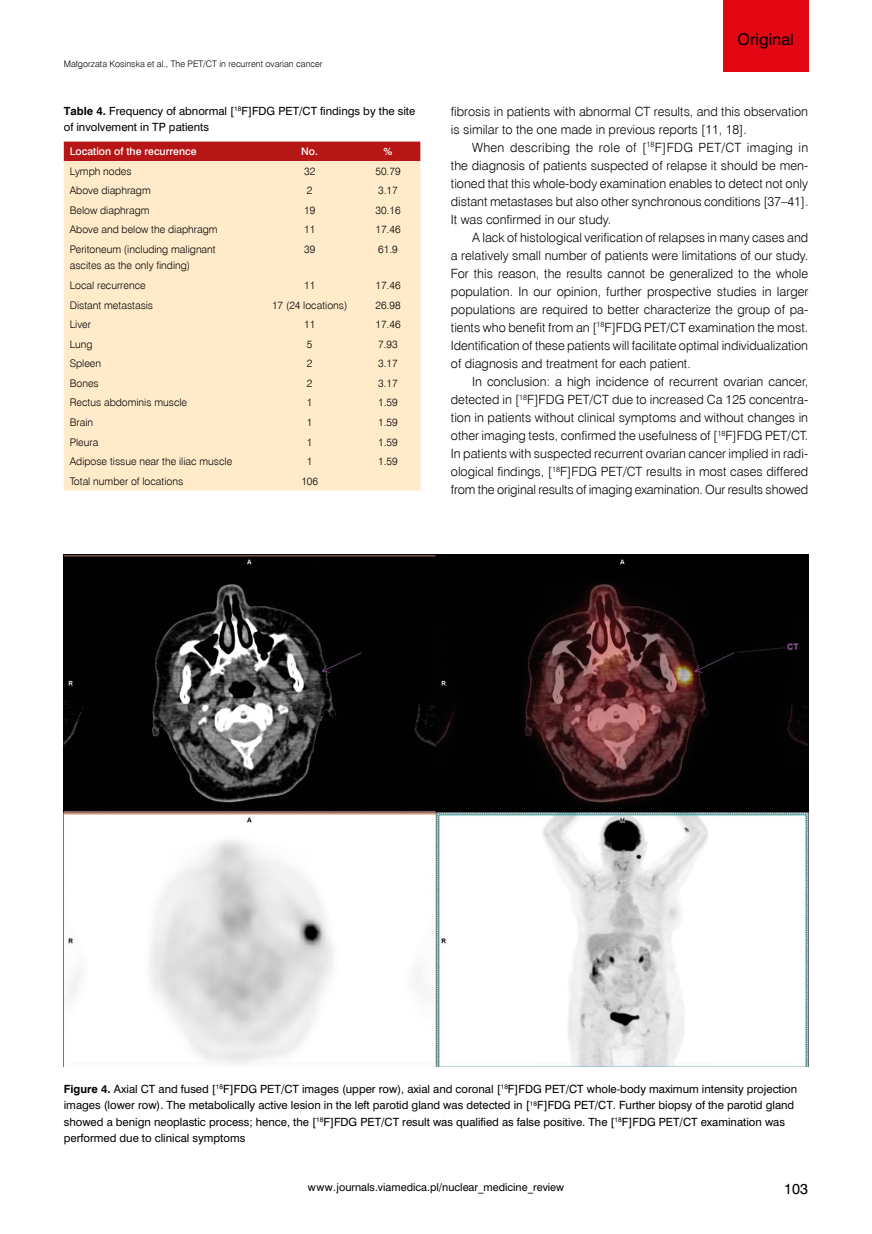
<style>
.page{position:relative;width:872px;height:1234px;background:#fff}
.page>*{position:absolute;margin:0;border:0;box-sizing:border-box;transform-origin:0 0}
.t1{font:15px "Swis 721 PL";color:#000}
.t2{font:13.5px "Swis 721 PL";color:#000}
.t3{font:12.75px/18px "Swis 721 Lt EU";color:#000;text-align:justify}
.t4{font:10.5px/16.5px "Swis 721 PL";color:#000}
.t5{font:10.5px/16.5px "Swis 721 Lt EU";color:#000}
.t6{font:10.5px "Swis 721 Md EU";color:#fff}
.t7{font:10.05px "Swis 721 PL";color:#000}
.t8{font:9px "Swis 721 Lt EU";color:#000}
.s1{font-weight:700}
</style>
<div class="page">
<div style="left:723px;top:0;width:85px;height:71px;background:#e30613"></div>
<img style="left:64px;top:554px;width:744px;height:511px">
<div style="left:64px;top:141px;width:356px;height:20px;background:#b61615"></div>
<div style="left:64px;top:161px;width:356px;height:329px;background:#ffebca"></div>
<p class="t8" style="left:64px;top:58px;width:260px">Małgorzata Kosinska et al., The PET/CT in recurrent ovarian cancer</p>
<p class="t4" style="left:64px;top:102px;width:353px"><span class="s1">Table 4.</span> Frequency of abnormal [<sup>18</sup>F]FDG PET/CT findings by the site of involvement in TP patients</p>
<p class="t6" style="left:70px;top:145px;width:128px">Location of the recurrence</p>
<p class="t6" style="left:301px;top:145px;width:18px">No.</p>
<p class="t6" style="left:383px;top:145px;width:10px">%</p>
<p class="t5" style="left:70px;top:163px;width:63px">Lymph nodes</p>
<p class="t5" style="left:304px;top:163px;width:13px">32</p>
<p class="t5" style="left:375px;top:163px;width:27px">50.79</p>
<p class="t5" style="left:70px;top:182px;width:82px">Above diaphragm</p>
<p class="t5" style="left:307px;top:182px;width:7px">2</p>
<p class="t5" style="left:378px;top:182px;width:21px">3.17</p>
<p class="t5" style="left:70px;top:202px;width:81px">Below diaphragm</p>
<p class="t5" style="left:304px;top:202px;width:13px">19</p>
<p class="t5" style="left:375px;top:202px;width:27px">30.16</p>
<p class="t5" style="left:70px;top:221px;width:149px">Above and below the diaphragm</p>
<p class="t5" style="left:304px;top:221px;width:13px">11</p>
<p class="t5" style="left:375px;top:221px;width:27px">17.46</p>
<p class="t5" style="left:70px;top:241px;width:147px">Peritoneum (including malignant ascites as the only finding)</p>
<p class="t5" style="left:304px;top:241px;width:13px">39</p>
<p class="t5" style="left:378px;top:241px;width:21px">61.9</p>
<p class="t5" style="left:70px;top:277px;width:77px">Local recurrence</p>
<p class="t5" style="left:304px;top:277px;width:13px">11</p>
<p class="t5" style="left:375px;top:277px;width:27px">17.46</p>
<p class="t5" style="left:70px;top:297px;width:85px">Distant metastasis</p>
<p class="t5" style="left:272px;top:297px;width:77px">17 (24 locations)</p>
<p class="t5" style="left:375px;top:297px;width:27px">26.98</p>
<p class="t5" style="left:70px;top:316px;width:23px">Liver</p>
<p class="t5" style="left:304px;top:316px;width:13px">11</p>
<p class="t5" style="left:375px;top:316px;width:27px">17.46</p>
<p class="t5" style="left:70px;top:336px;width:24px">Lung</p>
<p class="t5" style="left:307px;top:336px;width:7px">5</p>
<p class="t5" style="left:378px;top:336px;width:21px">7.93</p>
<p class="t5" style="left:70px;top:355px;width:33px">Spleen</p>
<p class="t5" style="left:307px;top:355px;width:7px">2</p>
<p class="t5" style="left:378px;top:355px;width:21px">3.17</p>
<p class="t5" style="left:70px;top:375px;width:30px">Bones</p>
<p class="t5" style="left:307px;top:375px;width:7px">2</p>
<p class="t5" style="left:378px;top:375px;width:21px">3.17</p>
<p class="t5" style="left:70px;top:394px;width:119px">Rectus abdominis muscle</p>
<p class="t5" style="left:307px;top:394px;width:7px">1</p>
<p class="t5" style="left:378px;top:394px;width:21px">1.59</p>
<p class="t5" style="left:70px;top:414px;width:25px">Brain</p>
<p class="t5" style="left:307px;top:414px;width:7px">1</p>
<p class="t5" style="left:378px;top:414px;width:21px">1.59</p>
<p class="t5" style="left:70px;top:433px;width:30px">Pleura</p>
<p class="t5" style="left:307px;top:433px;width:7px">1</p>
<p class="t5" style="left:378px;top:433px;width:21px">1.59</p>
<p class="t5" style="left:70px;top:453px;width:164px">Adipose tissue near the iliac muscle</p>
<p class="t5" style="left:307px;top:453px;width:7px">1</p>
<p class="t5" style="left:378px;top:453px;width:21px">1.59</p>
<p class="t5" style="left:70px;top:473px;width:115px">Total number of locations</p>
<p class="t5" style="left:301px;top:473px;width:18px">106</p>
<p class="t1" style="left:737px;top:29px;width:58px">Original</p>
<p class="t3" style="left:451px;top:102px;width:359px">fibrosis in patients with abnormal CT results, and this observation is similar to the one made in previous reports [11, 18].</p>
<p class="t3" style="left:451px;top:138px;width:359px;text-indent:21px">When describing the role of [<sup>18</sup>F]FDG PET/CT imaging in the diagnosis of patients suspected of relapse it should be men&shy;tioned that this whole-body examination enables to detect not only distant metastases but also other synchronous conditions [37–41].<br>It was confirmed in our study.</p>
<p class="t3" style="left:451px;top:228px;width:359px;text-indent:21px">A lack of histological verification of relapses in many cases and a relatively small number of patients were limitations of our study.<br>For this reason, the results cannot be generalized to the whole population. In our opinion, further prospective studies in larger populations are required to better characterize the group of pa&shy;tients who benefit from an [<sup>18</sup>F]FDG PET/CT examination the most.<br>Identification of these patients will facilitate optimal individualization of diagnosis and treatment for each patient.</p>
<p class="t3" style="left:451px;top:372px;width:359px;text-indent:21px">In conclusion: a high incidence of recurrent ovarian cancer, detected in [<sup>18</sup>F]FDG PET/CT due to increased Ca 125 concentra&shy;tion in patients without clinical symptoms and without changes in other imaging tests, confirmed the usefulness of [<sup>18</sup>F]FDG PET/CT.<br>In patients with suspected recurrent ovarian cancer implied in radi&shy;ological findings, [<sup>18</sup>F]FDG PET/CT results in most cases differed from the original results of imaging examination. Our results showed</p>
<p class="t4" style="left:64px;top:1079px;width:735px"><span class="s1">Figure 4.</span> Axial CT and fused [<sup>18</sup>F]FDG PET/CT images (upper row), axial and coronal [<sup>18</sup>F]FDG PET/CT whole-body maximum intensity projection images (lower row). The metabolically active lesion in the left parotid gland was detected in [<sup>18</sup>F]FDG PET/CT. Further biopsy of the parotid gland showed a benign neoplastic process; hence, the [<sup>18</sup>F]FDG PET/CT result was qualified as false positive. The [<sup>18</sup>F]FDG PET/CT examination was performed due to clinical symptoms</p>
<p class="t7" style="left:308px;top:1180px;width:258px">www.journals.viamedica.pl/nuclear_medicine_review</p>
<p class="t2" style="left:784px;top:1179px;width:25px">103</p>
</div>
